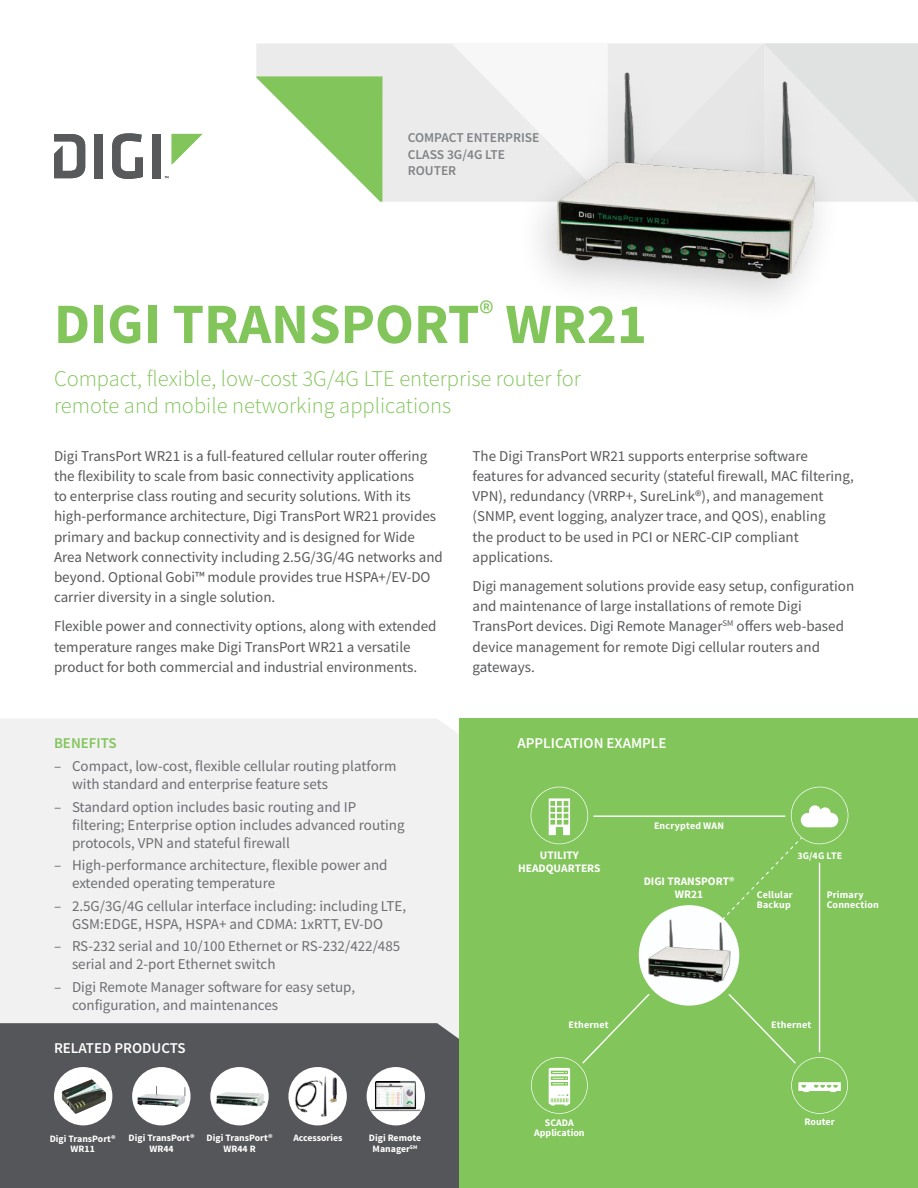
<style>
.page{position:relative;width:918px;height:1188px;background:#fff}
.page>*{position:absolute;margin:0;border:0;box-sizing:border-box;transform-origin:0 0}
.t1{font:700 57px "Source Sans Pro";color:#82c55b}
.Product_Description{font:300 22.5px/27px "Source Sans Pro";color:#82c55b}
.Body_Copy{font:15px/20.2px "Source Sans Pro";color:#58595b}
.Bullets{font:15px/18px "Source Sans Pro";color:#6d6e71}
.t2{font:600 15px "Source Sans Pro";color:#fff}
.t3{font:600 15px "Source Sans Pro";color:#82c55b}
.t4{font:600 13.5px/16.5px "Source Sans Pro";color:#808285}
.t5{font:700 11.4px/12.9px "Source Sans Pro";color:#fff;text-align:center}
.t6{font:700 10.05px/9.9px "Source Sans Pro";letter-spacing:.02em;color:#fff}
.t7{font:700 10.05px/10.1px "Source Sans Pro";color:#fff;text-align:center}
.t8{font:700 9.75px/10.5px "Source Sans Pro";color:#fff;text-align:center}
</style>
<div class="page">
<div style="left:459px;top:718px;width:459px;height:470px;background:#82c55b"></div>
<div style="left:0;top:719px;width:459px;height:304px;background:#f1f1f2"></div>
<div style="left:0;top:1023px;width:459px;height:165px;background:#55565a"></div>
<div style="left:256px;top:44px;width:195px;height:158px;background:#ebebeb"></div>
<svg style="left:256px;top:76px;width:126px;height:126px"></svg>
<svg style="left:451px;top:43px;width:467px;height:159px;background:#e8e8e8"></svg>
<div style="left:95px;top:134px;width:8px;height:44px;background:#58595b"></div>
<svg style="left:112px;top:133px;width:31px;height:46px"></svg>
<div style="left:152px;top:134px;width:9px;height:44px;background:#58595b"></div>
<svg style="left:172px;top:134px;width:30px;height:31px"></svg>
<svg style="left:54px;top:134px;width:31px;height:44px"></svg>
<hr style="left:594px;top:815px;width:191px;height:2px;background:#fff">
<hr style="left:819px;top:863px;width:1px;height:189px;background:#fff">
<svg style="left:531px;top:787px;width:57px;height:57px"></svg>
<svg style="left:531px;top:994px;width:119px;height:120px"></svg>
<svg style="left:728px;top:993px;width:120px;height:121px"></svg>
<svg style="left:712px;top:787px;width:136px;height:143px"></svg>
<div style="left:639px;top:905px;width:100px;height:101px;background:#fdfeff;border-radius:50%"></div>
<img style="left:648px;top:919px;width:82px;height:64px">
<img style="left:481px;top:54px;width:405px;height:247px">
<div style="left:54px;top:1067px;width:58px;height:58px;background:#fff;border-radius:50%"></div>
<img style="left:61px;top:1079px;width:45px;height:35px">
<div style="left:210px;top:1067px;width:59px;height:58px;background:#fff;border-radius:50%"></div>
<img style="left:215px;top:1092px;width:51px;height:14px">
<div style="left:367px;top:1067px;width:58px;height:58px;background:#fff;border-radius:50%"></div>
<svg style="left:368px;top:1078px;width:57px;height:42px"></svg>
<img style="left:371px;top:1081px;width:50px;height:30px">
<div style="left:132px;top:1067px;width:59px;height:58px;background:#fff;border-radius:50%"></div>
<img style="left:137px;top:1086px;width:48px;height:21px">
<div style="left:288px;top:1067px;width:59px;height:58px;background:#fff;border-radius:50%"></div>
<svg style="left:293px;top:1074px;width:53px;height:51px"></svg>
<img style="left:294px;top:1073px;width:47px;height:47px">
<p class="t4" style="left:408px;top:129px;width:133px">COMPACT ENTERPRISE<br>CLASS 3G/4G LTE<br>ROUTER</p>
<p class="t1" style="left:54px;top:287px;width:594px">DIGI TRANSPORT<sup>®</sup> WR21</p>
<p class="Product_Description" style="left:54px;top:365px;width:528px">Compact, flexible, low-cost 3G/4G LTE enterprise router for remote and mobile networking applications</p>
<p class="Body_Copy" style="left:54px;top:445px;width:390px">Digi TransPort WR21 is a full-featured cellular router offering the flexibility to scale from basic connectivity applications<br>to enterprise class routing and security solutions. With its high-performance architecture, Digi TransPort WR21 provides primary and backup connectivity and is designed for Wide Area Network connectivity including 2.5G/3G/4G networks and beyond. Optional Gobi™ module provides true HSPA+/EV-DO carrier diversity in a single solution.</p>
<p class="Body_Copy" style="left:54px;top:616px;width:384px">Flexible power and connectivity options, along with extended temperature ranges make Digi TransPort WR21 a versatile product for both commercial and industrial environments.</p>
<p class="Body_Copy" style="left:472px;top:445px;width:383px">The Digi TransPort WR21 supports enterprise software features for advanced security (stateful firewall, MAC filtering, VPN), redundancy (VRRP+, SureLink®), and management (SNMP, event logging, analyzer trace, and QOS), enabling<br>the product to be used in PCI or NERC-CIP compliant applications.</p>
<p class="Body_Copy" style="left:472px;top:576px;width:383px">Digi management solutions provide easy setup, configuration and maintenance of large installations of remote Digi TransPort devices. Digi Remote Manager<sup>SM</sup> offers web-based device management for remote Digi cellular routers and gateways.</p>
<p class="t3" style="left:54px;top:734px;width:64px">BENEFITS</p>
<p class="t2" style="left:518px;top:734px;width:151px">APPLICATION EXAMPLE</p>
<p class="Bullets" style="left:72px;top:757px;width:326px;text-indent:-18px">– Compact, low-cost, flexible cellular routing platform with standard and enterprise feature sets</p>
<p class="Bullets" style="left:72px;top:797px;width:334px;text-indent:-18px">– Standard option includes basic routing and IP filtering; Enterprise option includes advanced routing protocols, VPN and stateful firewall</p>
<p class="Bullets" style="left:72px;top:856px;width:317px;text-indent:-18px">– High-performance architecture, flexible power and extended operating temperature</p>
<p class="Bullets" style="left:54px;top:897px;width:354px;text-align:center">– 2.5G/3G/4G cellular interface including: including LTE,<br>GSM:EDGE, HSPA, HSPA+ and CDMA: 1xRTT, EV-DO</p>
<p class="Bullets" style="left:72px;top:937px;width:330px;text-indent:-18px">– RS-232 serial and 10/100 Ethernet or RS-232/422/485 serial and 2-port Ethernet switch</p>
<p class="Bullets" style="left:72px;top:978px;width:285px;text-indent:-18px">– Digi Remote Manager software for easy setup, configuration, and maintenances</p>
<p class="t6" style="left:654px;top:821px;width:72px">Encrypted WAN</p>
<p class="t5" style="left:540px;top:848px;width:41px">UTILITY</p>
<p class="t6" style="left:797px;top:850px;width:47px">3G/4G LTE</p>
<p class="t5" style="left:518px;top:861px;width:84px">HEADQUARTERS</p>
<p class="t6" style="left:757px;top:889px;width:38px">Cellular<br>Backup</p>
<p class="t6" style="left:827px;top:889px;width:54px">Primary<br>Connection</p>
<p class="t5" style="left:644px;top:875px;width:92px">DIGI TRANSPORT®<br>WR21</p>
<p class="t2" style="left:54px;top:1038px;width:133px">RELATED PRODUCTS</p>
<p class="t8" style="left:50px;top:1134px;width:67px">Digi TransPort®</p>
<p class="t8" style="left:71px;top:1144px;width:26px">WR11</p>
<p class="t8" style="left:129px;top:1133px;width:67px">Digi TransPort®</p>
<p class="t8" style="left:149px;top:1144px;width:26px">WR44</p>
<p class="t8" style="left:207px;top:1133px;width:67px">Digi TransPort®</p>
<p class="t8" style="left:224px;top:1144px;width:34px">WR44 R</p>
<p class="t8" style="left:293px;top:1133px;width:51px">Accessories</p>
<p class="t8" style="left:369px;top:1133px;width:54px">Digi Remote<br>Manager<sup>SM</sup></p>
<p class="t6" style="left:569px;top:1019px;width:42px">Ethernet</p>
<p class="t6" style="left:771px;top:1019px;width:42px">Ethernet</p>
<p class="t7" style="left:534px;top:1118px;width:52px">SCADA<br>Application</p>
<p class="t6" style="left:804px;top:1117px;width:32px">Router</p>
</div>
